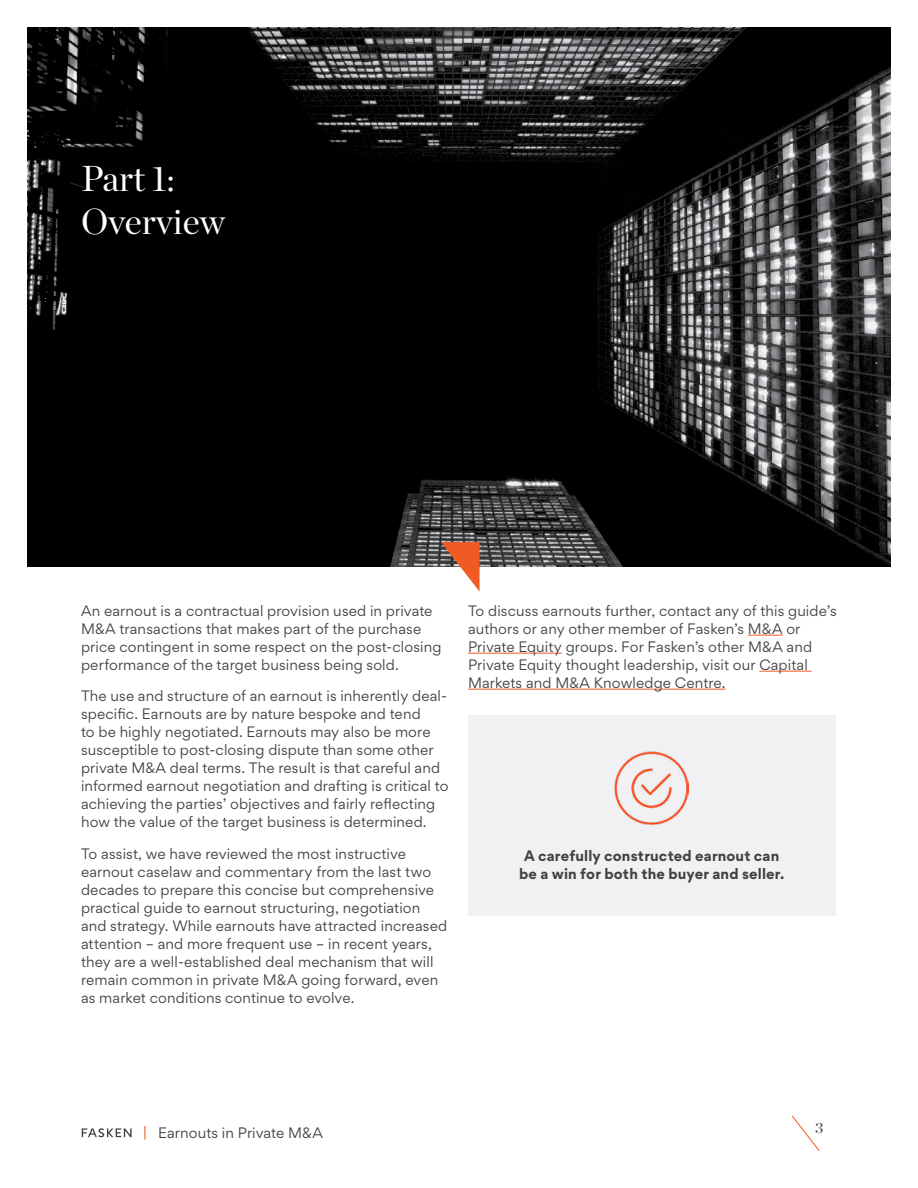
<style>
.page{position:relative;width:918px;height:1188px;background:#fff}
.page>*{position:absolute;margin:0;border:0;box-sizing:border-box;transform-origin:0 0}
.t1{font:36px/43.2px "Chronicle Display";color:#fff}
.t2{font:15px "Chronicle Display";color:#414042}
.t3{font:13.5px/18px "Gordita";letter-spacing:.01em;color:#414042}
.t4{font:700 13.5px/18px "Gordita";letter-spacing:.01em;color:#414042;text-align:center}
.s1{color:#f15a22}
</style>
<div class="page">
<svg style="left:791px;top:1115px;width:29px;height:36px"></svg>
<svg style="left:81px;top:1128px;width:51px;height:9px"></svg>
<img style="left:27px;top:27px;width:864px;height:540px">
<svg style="left:441px;top:542px;width:39px;height:50px"></svg>
<hr style="left:748px;top:635px;width:35px;height:1px;background:#f15a22">
<hr style="left:468px;top:653px;width:94px;height:1px;background:#f15a22">
<hr style="left:759px;top:671px;width:53px;height:1px;background:#f15a22">
<hr style="left:468px;top:689px;width:258px;height:1px;background:#f15a22">
<div style="left:468px;top:715px;width:368px;height:200px;background:#f1f1f3"></div>
<img style="left:615px;top:751px;width:74px;height:74px">
<h1 class="t1" style="left:81px;top:154px;width:146px">Part 1:<br>Overview</h1>
<p class="t3" style="left:81px;top:601px;width:362px">An earnout is a contractual provision used in private M&amp;A transactions that makes part of the purchase price contingent in some respect on the post-closing performance of the target business being sold.</p>
<p class="t3" style="left:81px;top:687px;width:369px">The use and structure of an earnout is inherently deal&shy;specific. Earnouts are by nature bespoke and tend<br>to be highly negotiated. Earnouts may also be more susceptible to post-closing dispute than some other private M&amp;A deal terms. The result is that careful and informed earnout negotiation and drafting is critical to achieving the parties’ objectives and fairly reflecting how the value of the target business is determined.</p>
<p class="t3" style="left:81px;top:844px;width:368px">To assist, we have reviewed the most instructive earnout caselaw and commentary from the last two decades to prepare this concise but comprehensive practical guide to earnout structuring, negotiation and strategy. While earnouts have attracted increased attention – and more frequent use – in recent years, they are a well-established deal mechanism that will remain common in private M&amp;A going forward, even as market conditions continue to evolve.</p>
<p class="t3" style="left:468px;top:601px;width:370px">To discuss earnouts further, contact any of this guide’s authors or any other member of Fasken’s M&amp;A or Private Equity groups. For Fasken’s other M&amp;A and Private Equity thought leadership, visit our Capital Markets and M&amp;A Knowledge Centre.</p>
<p class="t4" style="left:519px;top:846px;width:267px">A carefully constructed earnout can be a win for both the buyer and seller.</p>
<p class="t3" style="left:143px;top:1123px;width:181px"><span class="s1">|</span> Earnouts in Private M&amp;A</p>
<p class="t2" style="left:815px;top:1116px;width:10px">3</p>
</div>
